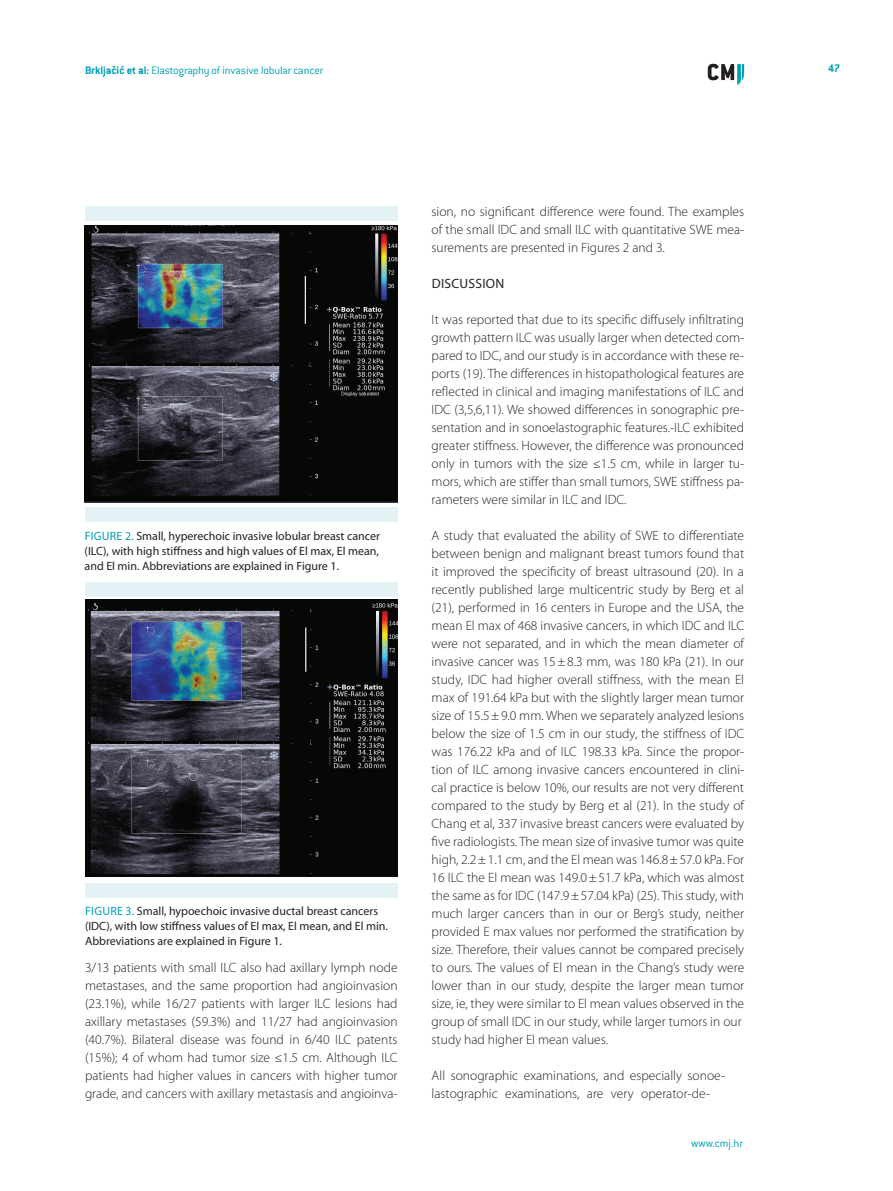
<style>
.page{position:relative;width:893px;height:1191px;background:#fff}
.page>*{position:absolute;margin:0;border:0;box-sizing:border-box;transform-origin:0 0}
.t1{font:300 13.5px/18px "Myriad Pro";color:#231f20;text-align:justify}
.t2{font:13.5px "Myriad Pro";letter-spacing:.02em;color:#231f20}
.t3{font:12px/15px "Myriad Pro";color:#231f20;text-align:justify}
.t4{font:300 12px "ITC Conduit LTCE";letter-spacing:-.01em;color:#009fb4}
.t5{font:700 12px "ITC Conduit LTCE";color:#009fb4}
.s1{font-weight:700}
.s2{color:#009fb4}
</style>
<div class="page">
<svg style="left:708px;top:64px;width:36px;height:21px"></svg>
<img style="left:85px;top:226px;width:313px;height:276px">
<div style="left:85px;top:206px;width:312px;height:15px;background:#e2f2f5"></div>
<div style="left:85px;top:507px;width:312px;height:15px;background:#e2f2f5"></div>
<img style="left:85px;top:600px;width:312px;height:277px">
<div style="left:85px;top:581px;width:313px;height:15px;background:#e2f2f5"></div>
<div style="left:85px;top:882px;width:313px;height:15px;background:#e2f2f5"></div>
<p class="t4" style="left:85px;top:63px;width:240px"><span class="s1">Brkljačić et al:</span> Elastography of invasive lobular cancer</p>
<p class="t5" style="left:828px;top:61px;width:13px">47</p>
<p class="t3" style="left:85px;top:528px;width:297px"><span class="s2">Fig ure 2.</span> Small, hyperechoic invasive lobular breast cancer (ILC), with high stiffness and high values of El max, El mean, and El min. Abbreviations are explained in Figure 1.</p>
<p class="t3" style="left:85px;top:903px;width:304px;text-align:left"><span class="s2">Fig ure 3.</span> Small, hypoechoic invasive ductal breast cancers (IDC), with low stiffness values of El max, El mean, and El min.<br>Abbreviations are explained in Figure 1.</p>
<p class="t1" style="left:85px;top:958px;width:314px">3/13 patients with small ILC also had axillary lymph node metastases, and the same proportion had angioinvasion (23.1%), while 16/27 patients with larger ILC lesions had axillary metastases (59.3%) and 11/27 had angioinvasion (40.7%). Bilateral disease was found in 6/40 ILC patents (15%); 4 of whom had tumor size ≤1.5 cm. Although ILC patients had higher values in cancers with higher tumor grade, and cancers with axillary metastasis and angioinva-</p>
<p class="t1" style="left:432px;top:202px;width:314px">sion, no significant difference were found. The examples of the small IDC and small ILC with quantitative SWE mea&shy;surements are presented in Figures 2 and 3.</p>
<p class="t2" style="left:432px;top:275px;width:74px">Discussion</p>
<p class="t1" style="left:432px;top:310px;width:314px">It was reported that due to its specific diffusely infiltrating growth pattern ILC was usually larger when detected com&shy;pared to IDC, and our study is in accordance with these re&shy;ports (19). The differences in histopathological features are reflected in clinical and imaging manifestations of ILC and IDC (3,5,6,11). We showed differences in sonographic pre&shy;sentation and in sonoelastographic features.-ILC exhibited greater stiffness. However, the difference was pronounced only in tumors with the size ≤1.5 cm, while in larger tu&shy;mors, which are stiffer than small tumors, SWE stiffness pa&shy;rameters were similar in ILC and IDC.</p>
<p class="t1" style="left:432px;top:526px;width:314px;text-align:left">A study that evaluated the ability of SWE to differentiate between benign and malignant breast tumors found that it improved the specificity of breast ultrasound (20). In a recently published large multicentric study by Berg et al (21), performed in 16 centers in Europe and the USA, the mean El max of 468 invasive cancers, in which IDC and ILC were not separated, and in which the mean diameter of invasive cancer was 15±8.3 mm, was 180 kPa (21). In our study, IDC had higher overall stiffness, with the mean El max of 191.64 kPa but with the slightly larger mean tumor size of 15.5±9.0 mm. When we separately analyzed lesions below the size of 1.5 cm in our study, the stiffness of IDC was 176.22 kPa and of ILC 198.33 kPa. Since the propor&shy;tion of ILC among invasive cancers encountered in clini&shy;cal practice is below 10%, our results are not very different compared to the study by Berg et al (21). In the study of Chang et al, 337 invasive breast cancers were evaluated by five radiologists. The mean size of invasive tumor was quite high, 2.2±1.1 cm, and the El mean was 146.8±57.0 kPa. For 16 ILC the El mean was 149.0±51.7 kPa, which was almost the same as for IDC (147.9±57.04 kPa) (25). This study, with much larger cancers than in our or Berg’s study, neither provided E max values nor performed the stratification by size. Therefore, their values cannot be compared precisely to ours. The values of El mean in the Chang’s study were lower than in our study, despite the larger mean tumor size, ie, they were similar to El mean values observed in the group of small IDC in our study, while larger tumors in our study had higher El mean values.</p>
<p class="t1" style="left:432px;top:1066px;width:295px">All sonographic examinations, and especially sonoe&shy;lastographic examinations, are very operator-de-</p>
<p class="t4" style="left:691px;top:1136px;width:54px">www.cmj.hr</p>
</div>
